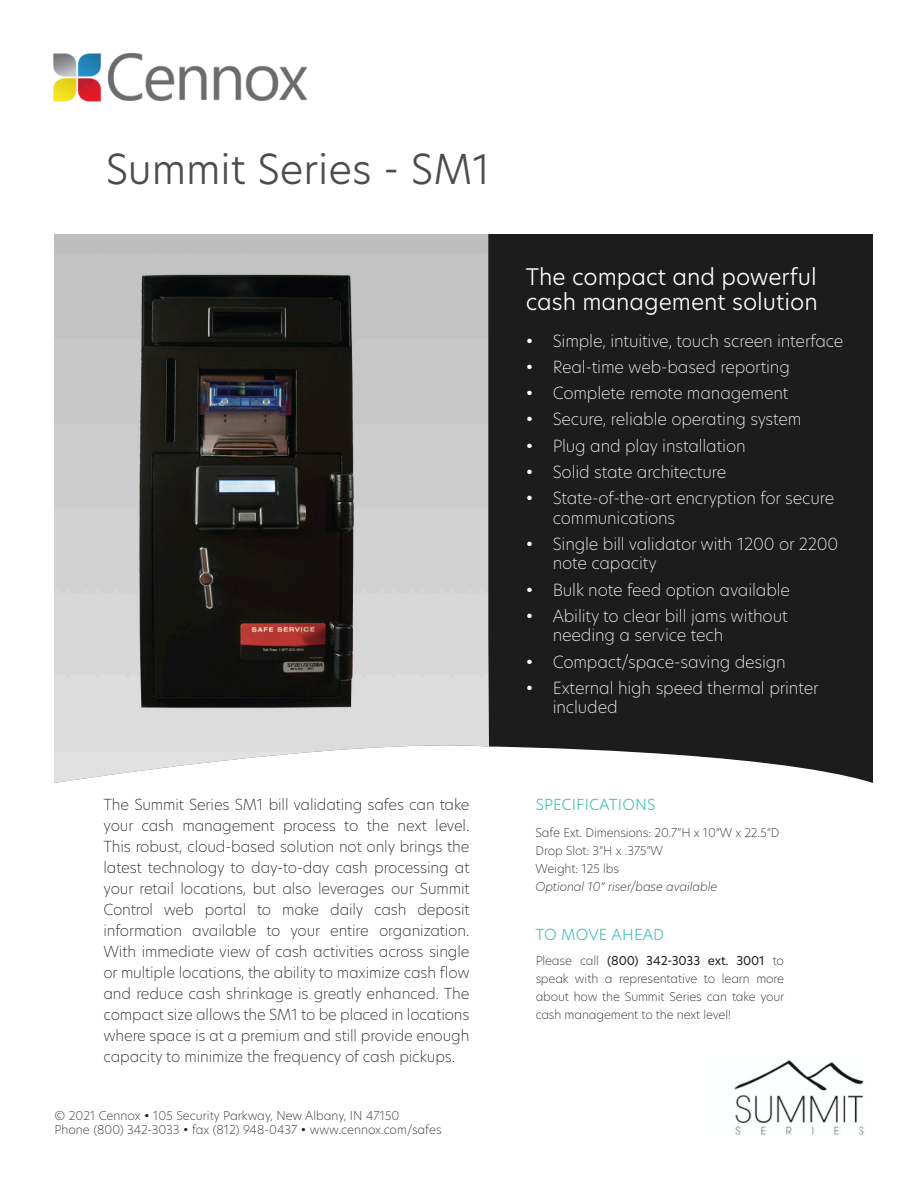
<style>
.page{position:relative;width:918px;height:1188px;background:#fff}
.page>*{position:absolute;margin:0;border:0;box-sizing:border-box;transform-origin:0 0}
.t1{font:300 40.5px "Hero New";color:#231f20}
.t2{font:300 22.5px/25.5px "Hero New";color:#fff}
.t3{font:200 16.5px/19.5px "Hero New";letter-spacing:-.01em;color:#fff}
.t4{font:200 15px/21px "Hero New";letter-spacing:-.01em;color:#070000;text-align:justify}
.t5{font:300 15px "Hero New";letter-spacing:.01em;color:#33b8b0}
.t6{font:200 12px/18px "Hero New";letter-spacing:-.01em;color:#070000}
.t7{font:200 12px/14.4px "Hero New";color:#231f20}
.t8{font:italic 200 12px "Hero New";letter-spacing:-.01em;color:#070000}
.s1{font-weight:400}
</style>
<div class="page">
<img style="left:734px;top:1060px;width:130px;height:75px">
<div style="left:499px;top:234px;width:374px;height:549px;background:#1d1c1c"></div>
<img style="left:54px;top:234px;width:441px;height:549px">
<img style="left:54px;top:53px;width:254px;height:49px">
<h1 class="t1" style="left:105px;top:142px;width:387px">Summit Series - SM1</h1>
<p class="t4" style="left:104px;top:793px;width:368px">The Summit Series SM1 bill validating safes can take your cash management process to the next level.<br>This robust, cloud-based solution not only brings the latest technology to day-to-day cash processing at your retail locations, but also leverages our Summit Control web portal to make daily cash deposit information available to your entire organization.<br>With immediate view of cash activities across single or multiple locations, the ability to maximize cash flow and reduce cash shrinkage is greatly enhanced. The compact size allows the SM1 to be placed in locations where space is at a premium and still provide enough capacity to minimize the frequency of cash pickups.</p>
<p class="t7" style="left:55px;top:1108px;width:389px">© 2021 Cennox • 105 Security Parkway, New Albany, IN 47150<br>Phone (800) 342-3033 • fax (812) 948-0437 • www.cennox.com/safes</p>
<p class="t2" style="left:526px;top:263px;width:294px">The compact and powerful cash management solution</p>
<p class="t3" style="left:526px;top:330px;width:319px">• Simple, intuitive, touch screen interface</p>
<p class="t3" style="left:526px;top:357px;width:266px">• Real-time web-based reporting</p>
<p class="t3" style="left:526px;top:383px;width:264px">• Complete remote management</p>
<p class="t3" style="left:526px;top:409px;width:277px">• Secure, reliable operating system</p>
<p class="t3" style="left:526px;top:435px;width:221px">• Plug and play installation</p>
<p class="t3" style="left:526px;top:462px;width:202px">• Solid state architecture</p>
<p class="t3" style="left:553px;top:488px;width:283px;text-indent:-27px">• State-of-the-art encryption for secure communications</p>
<p class="t3" style="left:553px;top:534px;width:287px;text-indent:-27px">• Single bill validator with 1200 or 2200 note capacity</p>
<p class="t3" style="left:526px;top:579px;width:266px">• Bulk note feed option available</p>
<p class="t3" style="left:553px;top:606px;width:236px;text-indent:-27px">• Ability to clear bill jams without needing a service tech</p>
<p class="t3" style="left:526px;top:651px;width:262px">• Compact/space-saving design</p>
<p class="t3" style="left:553px;top:678px;width:267px;text-indent:-27px">• External high speed thermal printer included</p>
<p class="t5" style="left:536px;top:794px;width:122px">SPECIFICATIONS</p>
<p class="t6" style="left:536px;top:823px;width:246px">Safe Ext. Dimensions: 20.7”H x 10”W x 22.5”D<br>Drop Slot: 3”H x .375”W<br>Weight: 125 lbs</p>
<p class="t8" style="left:536px;top:878px;width:183px">Optional 10” riser/base available</p>
<p class="t5" style="left:536px;top:924px;width:130px">TO MOVE AHEAD</p>
<p class="t6" style="left:536px;top:951px;width:250px;text-align:justify">Please call <span class="s1">(800) 342-3033 ext. 3001</span> to speak with a representative to learn more about how the Summit Series can take your cash management to the next level!</p>
</div>
